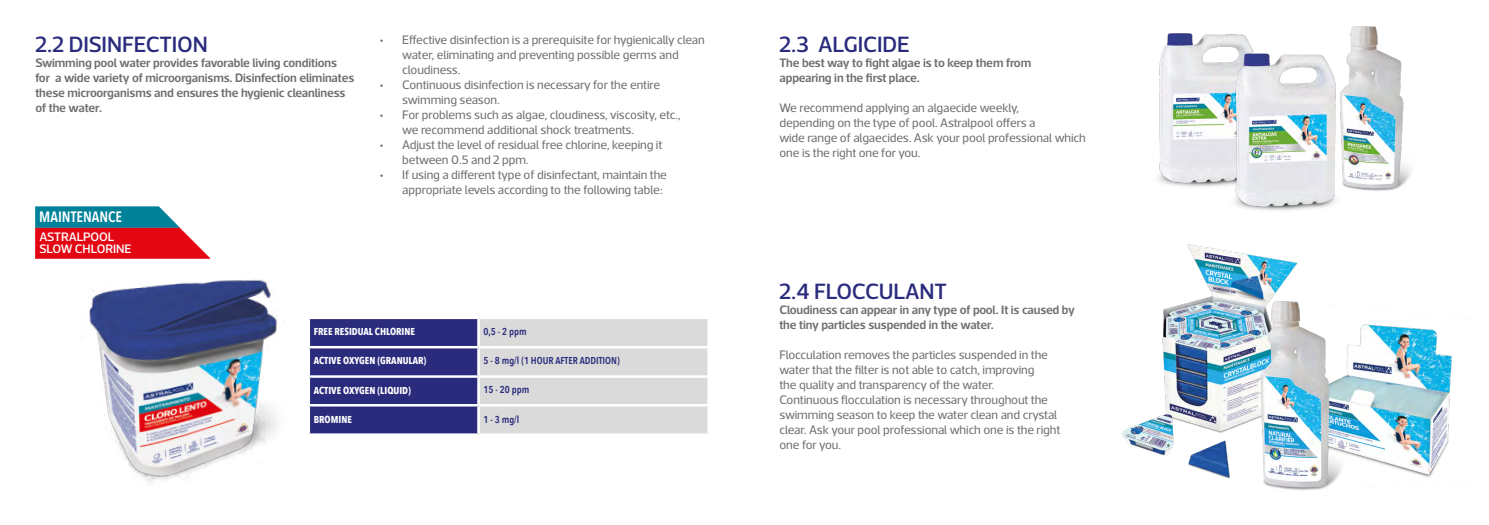
<style>
.page{position:relative;width:1489px;height:525px;background:#fff}
.page>*{position:absolute;margin:0;border:0;box-sizing:border-box;transform-origin:0 0}
.t1{font:500 22.5px "Acto";letter-spacing:-.01em;color:#2a2b7c}
.t2{font:600 15px "Avenir Next Condensed";color:#fff}
.t3{font:12.5px/15px "Acto";letter-spacing:-.01em;color:#706f6f}
.t4{font:600 12.5px/15px "Acto";letter-spacing:-.01em;color:#706f6f}
.t5{font:500 12.5px/11.2px "Acto";letter-spacing:-.01em;color:#fff}
.t6{font:700 10px "Avenir Next Condensed";color:#fff}
.t7{font:600 10px "Avenir Next Condensed";color:#2a2b7c}
</style>
<div class="page">
<img style="left:35px;top:258px;width:242px;height:224px">
<svg style="left:35px;top:206px;width:175px;height:52px;background:#a05362"></svg>
<svg style="left:310px;top:319px;width:397px;height:114px;background:#9091b3"></svg>
<hr style="left:477px;top:319px;width:3px;height:27px;background:#fff">
<hr style="left:307px;top:346px;width:171px;height:2px;background:#fff">
<hr style="left:478px;top:346px;width:232px;height:2px;background:#fff">
<hr style="left:477px;top:348px;width:3px;height:27px;background:#fff">
<hr style="left:307px;top:375px;width:171px;height:2px;background:#fff">
<hr style="left:478px;top:375px;width:232px;height:2px;background:#fff">
<hr style="left:477px;top:377px;width:3px;height:27px;background:#fff">
<hr style="left:307px;top:404px;width:171px;height:2px;background:#fff">
<hr style="left:478px;top:404px;width:232px;height:2px;background:#fff">
<hr style="left:477px;top:406px;width:3px;height:27px;background:#fff">
<img style="left:1158px;top:33px;width:90px;height:154px">
<img style="left:1218px;top:40px;width:118px;height:171px">
<img style="left:1309px;top:26px;width:103px;height:168px">
<img style="left:1122px;top:244px;width:331px;height:247px">
<h1 class="t1" style="left:35px;top:31px;width:174px">2.2 DISINFECTION</h1>
<p class="t4" style="left:35px;top:55px;width:320px">Swimming pool water provides favorable living conditions for a wide variety of microorganisms. Disinfection eliminates these microorganisms and ensures the hygienic cleanliness of the water.</p>
<p class="t2" style="left:39px;top:204px;width:84px">MAINTENANCE</p>
<p class="t5" style="left:39px;top:231px;width:94px">ASTRALPOOL<br>SLOW CHLORINE</p>
<p class="t3" style="left:402px;top:32px;width:304px;text-indent:-22px">• Effective disinfection is a prerequisite for hygienically clean water, eliminating and preventing possible germs and cloudiness.</p>
<p class="t3" style="left:402px;top:77px;width:259px;text-indent:-22px">• Continuous disinfection is necessary for the entire swimming season.</p>
<p class="t3" style="left:402px;top:107px;width:280px;text-indent:-22px">• For problems such as algae, cloudiness, viscosity, etc., we recommend additional shock treatments.</p>
<p class="t3" style="left:402px;top:137px;width:261px;text-indent:-22px">• Adjust the level of residual free chlorine, keeping it between 0.5 and 2 ppm.</p>
<p class="t3" style="left:402px;top:167px;width:266px;text-indent:-22px">• If using a different type of disinfectant, maintain the appropriate levels according to the following table:</p>
<p class="t6" style="left:314px;top:325px;width:103px">FREE RESIDUAL CHLORINE</p>
<p class="t7" style="left:483px;top:323px;width:45px">0,5 - 2 ppm</p>
<p class="t6" style="left:314px;top:354px;width:114px">ACTIVE OXYGEN (GRANULAR)</p>
<p class="t7" style="left:483px;top:352px;width:138px">5 - 8 mg/l (1 HOUR AFTER ADDITION)</p>
<p class="t6" style="left:314px;top:383px;width:99px">ACTIVE OXYGEN (LIQUID)</p>
<p class="t7" style="left:483px;top:381px;width:47px">15 - 20 ppm</p>
<p class="t6" style="left:314px;top:412px;width:40px">BROMINE</p>
<p class="t7" style="left:483px;top:410px;width:37px">1 - 3 mg/l</p>
<h1 class="t1" style="left:779px;top:31px;width:132px">2.3 ALGICIDE</h1>
<p class="t4" style="left:779px;top:55px;width:253px">The best way to fight algae is to keep them from appearing in the first place.</p>
<p class="t3" style="left:779px;top:100px;width:308px">We recommend applying an algaecide weekly,<br>depending on the type of pool. Astralpool offers a<br>wide range of algaecides. Ask your pool professional which one is the right one for you.</p>
<h1 class="t1" style="left:779px;top:277px;width:169px">2.4 FLOCCULANT</h1>
<p class="t4" style="left:779px;top:301px;width:297px">Cloudiness can appear in any type of pool. It is caused by the tiny particles suspended in the water.</p>
<p class="t3" style="left:779px;top:347px;width:282px">Flocculation removes the particles suspended in the water that the filter is not able to catch, improving<br>the quality and transparency of the water.<br>Continuous flocculation is necessary throughout the swimming season to keep the water clean and crystal clear. Ask your pool professional which one is the right one for you.</p>
</div>
